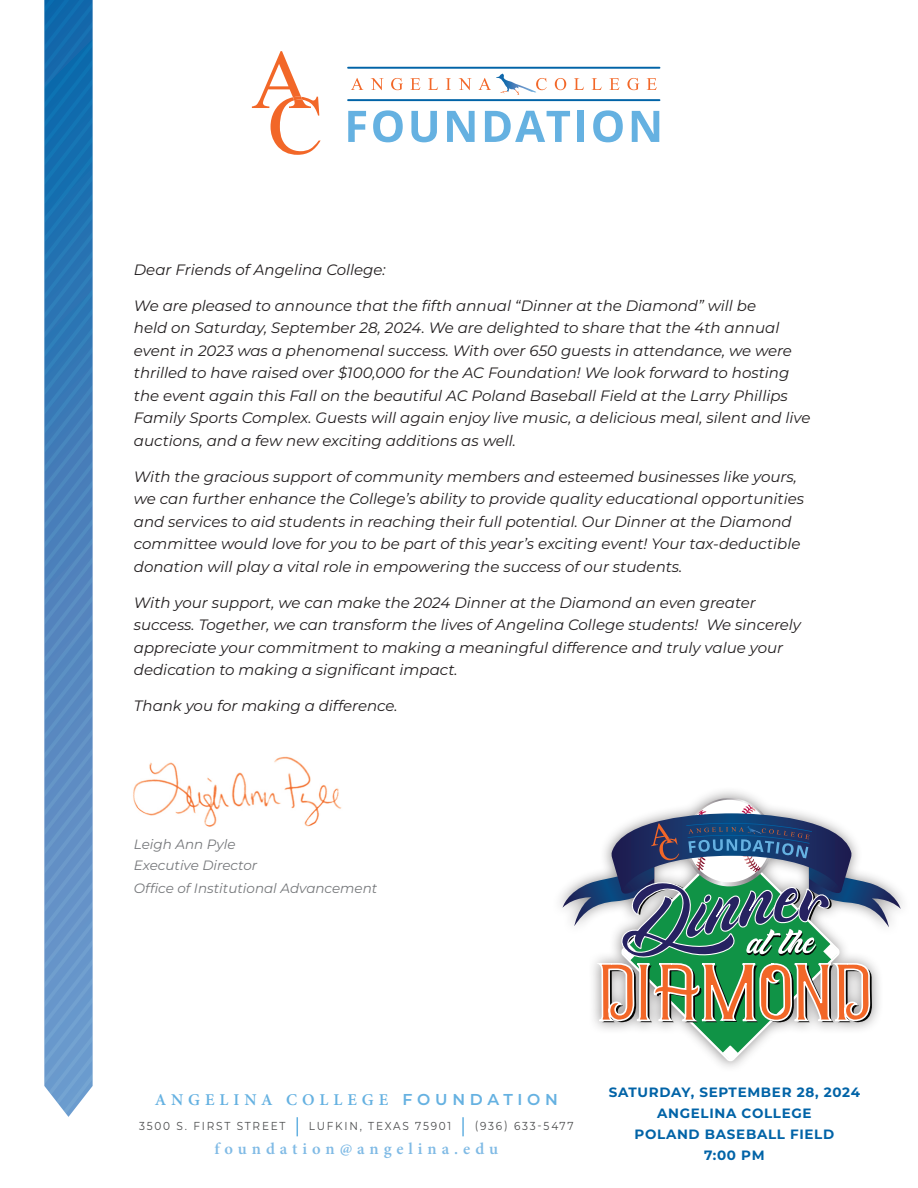
<style>
.page{position:relative;width:918px;height:1188px;background:#fff}
.page>*{position:absolute;margin:0;border:0;box-sizing:border-box;transform-origin:0 0}
.t1{font:600 16.5px "Minion Pro";letter-spacing:.3em;color:#65b1e1}
.t2{font:600 16.5px "Minion Pro";letter-spacing:.3em;color:#7fbae5}
.t3{font:italic 100 15px/22.5px "Montserrat";color:#231f20}
.t4{font:700 13.5px/21px "Montserrat";letter-spacing:.05em;color:#0163a7;text-align:center}
.t5{font:italic 100 13.5px/21px "Montserrat";color:#76787b}
.t6{font:11.55px "Montserrat";letter-spacing:.17em;color:#4b4c4d;scale:.91 1}
.s1{font-family:"Montserrat";font-size:15.75px}
</style>
<div class="page">
<svg style="left:44px;top:0;width:49px;height:1117px;background:#4a86be"></svg>
<svg style="left:297px;top:1117px;width:1px;height:19px"></svg>
<svg style="left:462px;top:1117px;width:2px;height:19px"></svg>
<svg style="left:348px;top:111px;width:18px;height:31px"></svg>
<svg style="left:373px;top:110px;width:30px;height:32px"></svg>
<svg style="left:411px;top:111px;width:26px;height:31px"></svg>
<svg style="left:447px;top:111px;width:28px;height:31px"></svg>
<svg style="left:485px;top:111px;width:85px;height:31px"></svg>
<div style="left:578px;top:111px;width:6px;height:31px;background:#65b1e1"></div>
<svg style="left:593px;top:110px;width:30px;height:32px"></svg>
<svg style="left:632px;top:111px;width:27px;height:31px"></svg>
<hr style="left:347px;top:67px;width:313px;height:2px;background:#0163a7">
<hr style="left:347px;top:99px;width:313px;height:2px;background:#0163a7">
<svg style="left:252px;top:51px;width:69px;height:104px"></svg>
<svg style="left:351px;top:78px;width:12px;height:12px"></svg>
<svg style="left:371px;top:78px;width:13px;height:12px"></svg>
<svg style="left:391px;top:78px;width:12px;height:12px"></svg>
<svg style="left:410px;top:78px;width:10px;height:12px"></svg>
<svg style="left:428px;top:78px;width:10px;height:12px"></svg>
<svg style="left:446px;top:78px;width:5px;height:12px"></svg>
<svg style="left:459px;top:78px;width:12px;height:12px"></svg>
<svg style="left:555px;top:78px;width:11px;height:12px"></svg>
<svg style="left:574px;top:78px;width:10px;height:12px"></svg>
<svg style="left:592px;top:78px;width:10px;height:12px"></svg>
<svg style="left:609px;top:78px;width:10px;height:12px"></svg>
<svg style="left:627px;top:78px;width:12px;height:12px"></svg>
<svg style="left:647px;top:78px;width:10px;height:12px"></svg>
<svg style="left:479px;top:74px;width:68px;height:21px"></svg>
<svg style="left:619px;top:1023px;width:223px;height:39px"></svg>
<svg style="left:723px;top:1046px;width:15px;height:15px"></svg>
<svg style="left:563px;top:794px;width:338px;height:229px"></svg>
<img style="left:133px;top:756px;width:209px;height:71px">
<p class="t3" style="left:134px;top:258px;width:253px">Dear Friends of Angelina College:</p>
<p class="t3" style="left:134px;top:294px;width:678px">We are pleased to announce that the fifth annual “Dinner at the Diamond” will be<br>held on Saturday, September 28, 2024. We are delighted to share that the 4th annual event in 2023 was a phenomenal success. With over 650 guests in attendance, we were thrilled to have raised over $100,000 for the AC Foundation! We look forward to hosting the event again this Fall on the beautiful AC Poland Baseball Field at the Larry Phillips Family Sports Complex. Guests will again enjoy live music, a delicious meal, silent and live auctions, and a few new exciting additions as well.</p>
<p class="t3" style="left:134px;top:465px;width:672px">With the gracious support of community members and esteemed businesses like yours, we can further enhance the College’s ability to provide quality educational opportunities and services to aid students in reaching their full potential. Our Dinner at the Diamond committee would love for you to be part of this year’s exciting event! Your tax-deductible donation will play a vital role in empowering the success of our students.</p>
<p class="t3" style="left:134px;top:591px;width:669px">With your support, we can make the 2024 Dinner at the Diamond an even greater success. Together, we can transform the lives of Angelina College students! We sincerely appreciate your commitment to making a meaningful difference and truly value your dedication to making a significant impact.</p>
<p class="t3" style="left:134px;top:694px;width:265px">Thank you for making a difference.</p>
<p class="t5" style="left:134px;top:834px;width:125px">Leigh Ann Pyle<br>Executive Director</p>
<p class="t5" style="left:134px;top:877px;width:245px">Office of Institutional Advancement</p>
<p class="t1" style="left:155px;top:1090px;width:405px">ANGELINA COLLEGE <span class="s1">FOUNDATION</span></p>
<p class="t4" style="left:609px;top:1081px;width:253px">SATURDAY, SEPTEMBER 28, 2024<br>ANGELINA COLLEGE<br>POLAND BASEBALL FIELD<br>7:00 PM</p>
<p class="t6" style="left:139px;top:1118px;width:163px">3500 S. FIRST STREET</p>
<p class="t6" style="left:309px;top:1118px;width:158px">LUFKIN, TEXAS 75901</p>
<p class="t6" style="left:475px;top:1118px;width:110px">(936) 633-5477</p>
<p class="t2" style="left:215px;top:1139px;width:285px">foundation@angelina.edu</p>
</div>
